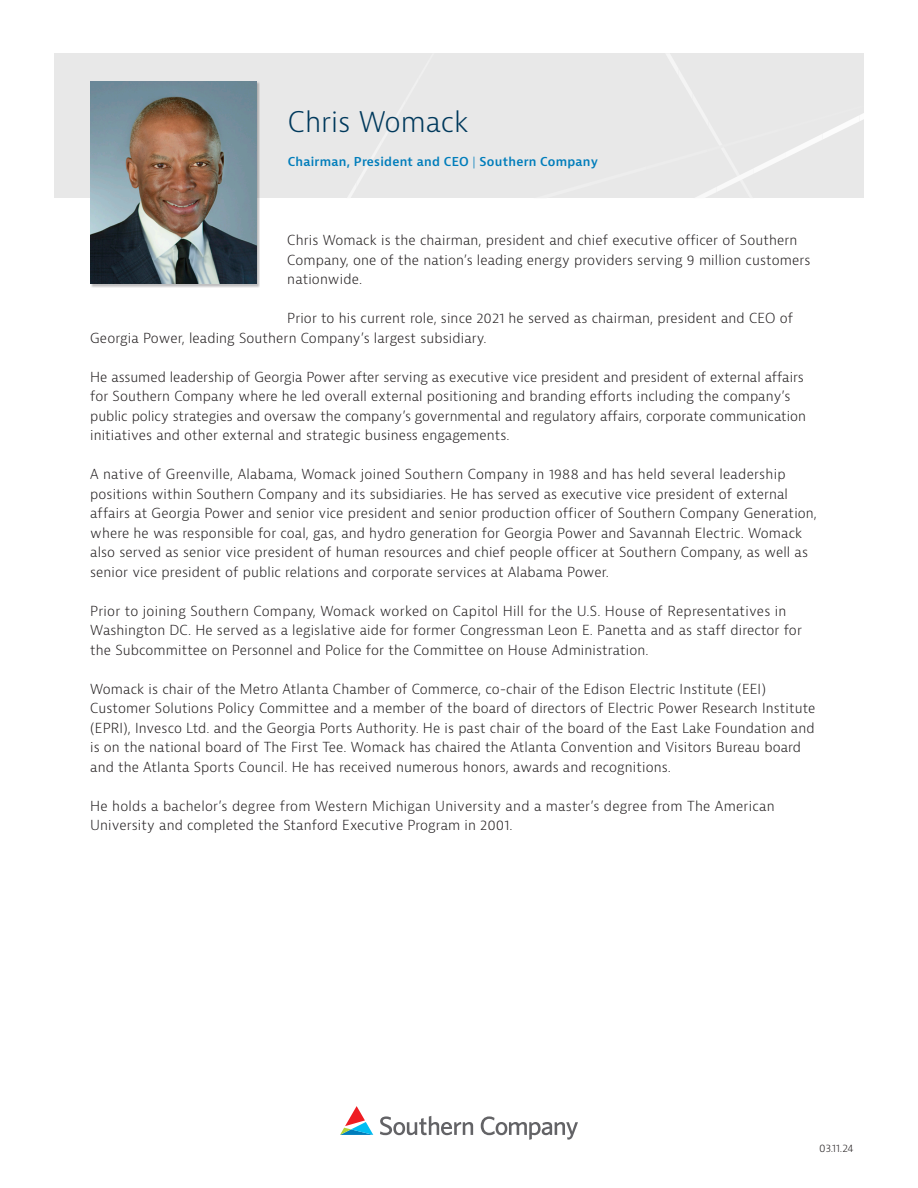
<style>
.page{position:relative;width:918px;height:1188px;background:#fff}
.page>*{position:absolute;margin:0;border:0;box-sizing:border-box;transform-origin:0 0}
.t1{font:300 27.75px "Bernina Sans";color:#00395c}
.t2{font:300 13.5px/19.5px "Bernina Sans";letter-spacing:.01em;color:#231f20}
.t3{font:600 12px "Bernina Sans";letter-spacing:.02em;color:#007dbb}
.Body{font:300 10.5px "Bernina Sans";color:#231f20}
.s1{font-weight:300}
</style>
<div class="page">
<div style="left:54px;top:53px;width:810px;height:145px;background:#e8e8e8"></div>
<svg style="left:348px;top:142px;width:33px;height:56px"></svg>
<svg style="left:666px;top:54px;width:198px;height:144px"></svg>
<div style="left:90px;top:81px;width:170px;height:207px;background:#231f20;opacity:.29"></div>
<img style="left:90px;top:81px;width:166px;height:203px">
<svg style="left:340px;top:1106px;width:33px;height:29px"></svg>
<svg style="left:380px;top:1116px;width:198px;height:24px"></svg>
<p class="t1" style="left:288px;top:104px;width:183px">Chris Womack</p>
<p class="t3" style="left:288px;top:154px;width:312px">Chairman, President and CEO <span class="s1">|</span> Southern Company</p>
<p class="t2" style="left:287px;top:231px;width:525px">Chris Womack is the chairman, president and chief executive officer of Southern<br>Company, one of the nation’s leading energy providers serving 9 million customers nationwide.</p>
<p class="t2" style="left:90px;top:309px;width:704px;text-indent:197px">Prior to his current role, since 2021 he served as chairman, president and CEO of<br>Georgia Power, leading Southern Company’s largest subsidiary.</p>
<p class="t2" style="left:90px;top:367px;width:717px">He assumed leadership of Georgia Power after serving as executive vice president and president of external affairs for Southern Company where he led overall external positioning and branding efforts including the company’s public policy strategies and oversaw the company’s governmental and regulatory affairs, corporate communication initiatives and other external and strategic business engagements.</p>
<p class="t2" style="left:90px;top:465px;width:728px">A native of Greenville, Alabama, Womack joined Southern Company in 1988 and has held several leadership positions within Southern Company and its subsidiaries. He has served as executive vice president of external affairs at Georgia Power and senior vice president and senior production officer of Southern Company Generation, where he was responsible for coal, gas, and hydro generation for Georgia Power and Savannah Electric. Womack also served as senior vice president of human resources and chief people officer at Southern Company, as well as senior vice president of public relations and corporate services at Alabama Power.</p>
<p class="t2" style="left:90px;top:601px;width:713px">Prior to joining Southern Company, Womack worked on Capitol Hill for the U.S. House of Representatives in<br>Washington DC. He served as a legislative aide for former Congressman Leon E. Panetta and as staff director for</p>
<p class="t2" style="left:90px;top:640px;width:560px">the Subcommittee on Personnel and Police for the Committee on House Administration.</p>
<p class="t2" style="left:90px;top:679px;width:727px">Womack is chair of the Metro Atlanta Chamber of Commerce, co-chair of the Edison Electric Institute (EEI)<br>Customer Solutions Policy Committee and a member of the board of directors of Electric Power Research Institute (EPRI), Invesco Ltd. and the Georgia Ports Authority. He is past chair of the board of the East Lake Foundation and is on the national board of The First Tee. Womack has chaired the Atlanta Convention and Visitors Bureau board and the Atlanta Sports Council. He has received numerous honors, awards and recognitions.</p>
<p class="t2" style="left:90px;top:796px;width:686px">He holds a bachelor’s degree from Western Michigan University and a master’s degree from The American<br>University and completed the Stanford Executive Program in 2001.</p>
<p class="Body" style="left:819px;top:1141px;width:36px">03.11.24</p>
</div>
